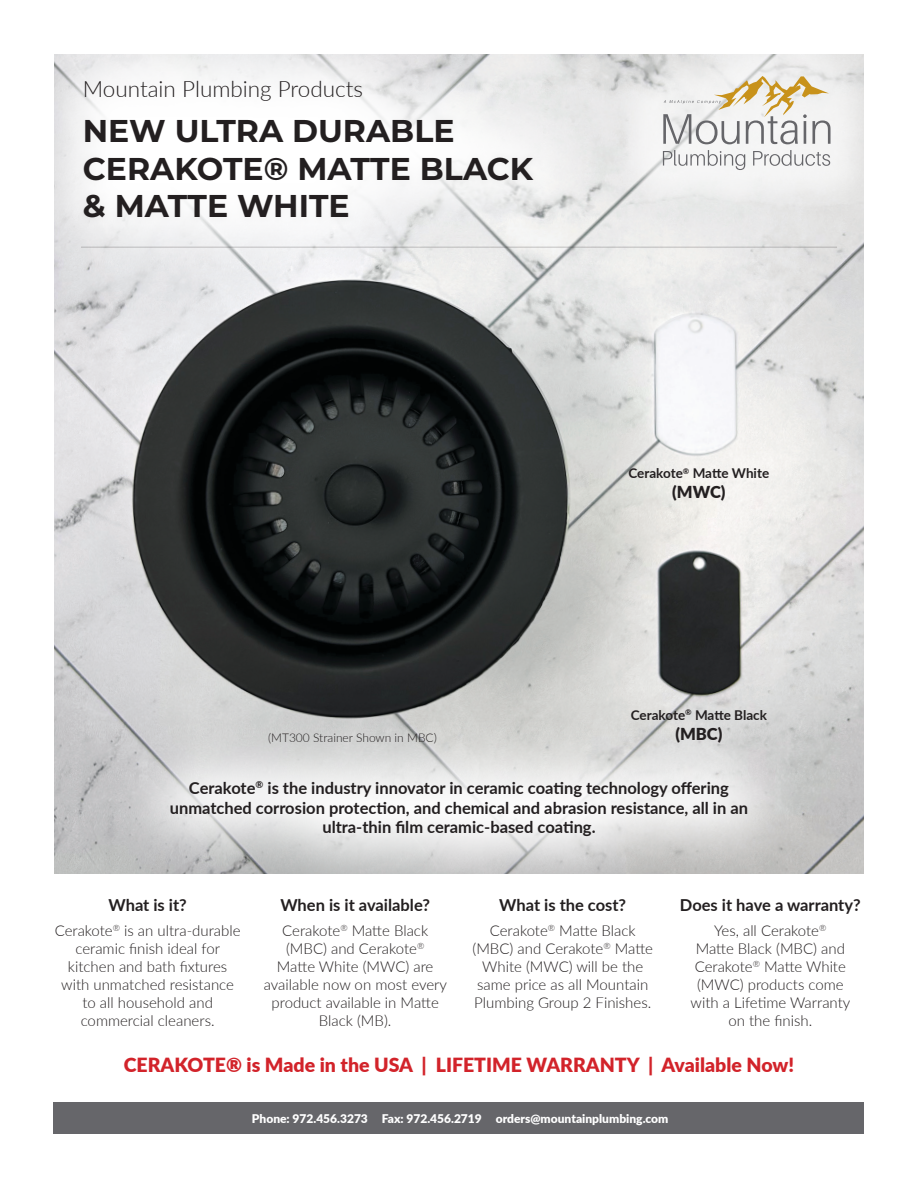
<style>
.page{position:relative;width:918px;height:1188px;background:#fff}
.page>*{position:absolute;margin:0;border:0;box-sizing:border-box;transform-origin:0 0}
.t1{font:700 31.5px/37.8px "Montserrat";color:#231f20}
.t2{font:300 22.5px "Lato";color:#231f20}
.t3{font:900 19.5px "Lato";color:#d2232a}
.t4{font:700 16.5px/19.8px "Lato";color:#231f20;text-align:center}
.t5{font:900 16.5px "Lato";color:#231f20}
.t6{font:300 15px/18px "Lato";color:#231f20;text-align:center}
.t7{font:700 13.5px "Lato";letter-spacing:-.005em;color:#231f20}
.t8{font:900 12px "Lato";color:#fff}
.t9{font:300 12px "Lato";color:#231f20}
</style>
<div class="page">
<div style="left:54px;top:1103px;width:810px;height:31px;background:#66666a"></div>
<img style="left:54px;top:54px;width:810px;height:820px">
<svg style="left:54px;top:54px;width:555px;height:240px;fill:#f1f1f2"></svg>
<hr style="left:81px;top:247px;width:756px;height:1px;background:#231f20">
<div style="left:611px;top:25px;width:272px;height:196px;background:#fff;opacity:.63"></div>
<svg style="left:663px;top:76px;width:168px;height:68px"></svg>
<svg style="left:663px;top:150px;width:82px;height:20px"></svg>
<svg style="left:753px;top:150px;width:77px;height:16px"></svg>
<svg style="left:103px;top:712px;width:712px;height:162px"></svg>
<p class="t2" style="left:83px;top:73px;width:282px">Mountain Plumbing Products</p>
<p class="t1" style="left:83px;top:110px;width:452px">NEW ULTRA DURABLE<br>CERAKOTE® MATTE BLACK &amp; MATTE WHITE</p>
<p class="t7" style="left:629px;top:463px;width:142px">Cerakote<sup>®</sup> Matte White</p>
<p class="t5" style="left:672px;top:480px;width:55px">(MWC)</p>
<p class="t7" style="left:631px;top:705px;width:138px">Cerakote<sup>®</sup> Matte Black</p>
<p class="t9" style="left:268px;top:729px;width:170px">(MT300 Strainer Shown in MBC)</p>
<p class="t5" style="left:675px;top:721px;width:48px">(MBC)</p>
<p class="t4" style="left:170px;top:777px;width:580px">Cerakote<sup>®</sup> is the industry innovator in ceramic coating technology offering unmatched corrosion protection, and chemical and abrasion resistance, all in an ultra-thin film ceramic-based coating.</p>
<p class="t4" style="left:109px;top:894px;width:80px">What is it?</p>
<p class="t6" style="left:55px;top:921px;width:187px">Cerakote<sup>®</sup> is an ultra-durable ceramic finish ideal for kitchen and bath fixtures with unmatched resistance to all household and commercial cleaners.</p>
<p class="t4" style="left:280px;top:894px;width:151px">When is it available?</p>
<p class="t6" style="left:264px;top:921px;width:185px">Cerakote<sup>®</sup> Matte Black (MBC) and Cerakote<sup>®<br></sup>Matte White (MWC) are available now on most every product available in Matte<br>Black (MB).</p>
<p class="t4" style="left:499px;top:894px;width:128px">What is the cost?</p>
<p class="t6" style="left:472px;top:921px;width:182px">Cerakote<sup>®</sup> Matte Black (MBC) and Cerakote<sup>®</sup> Matte<br>White (MWC) will be the same price as all Mountain<br>Plumbing Group 2 Finishes.</p>
<p class="t4" style="left:680px;top:894px;width:182px">Does it have a warranty?</p>
<p class="t6" style="left:691px;top:921px;width:161px">Yes, all Cerakote<sup>®<br></sup>Matte Black (MBC) and<br>Cerakote<sup>®</sup> Matte White (MWC) products come with a Lifetime Warranty on the finish.</p>
<p class="t3" style="left:124px;top:1050px;width:672px">CERAKOTE® is Made in the USA | LIFETIME WARRANTY | Available Now!</p>
<p class="t8" style="left:252px;top:1110px;width:418px">Phone: 972.456.3273 Fax: 972.456.2719 orders@mountainplumbing.com</p>
</div>
